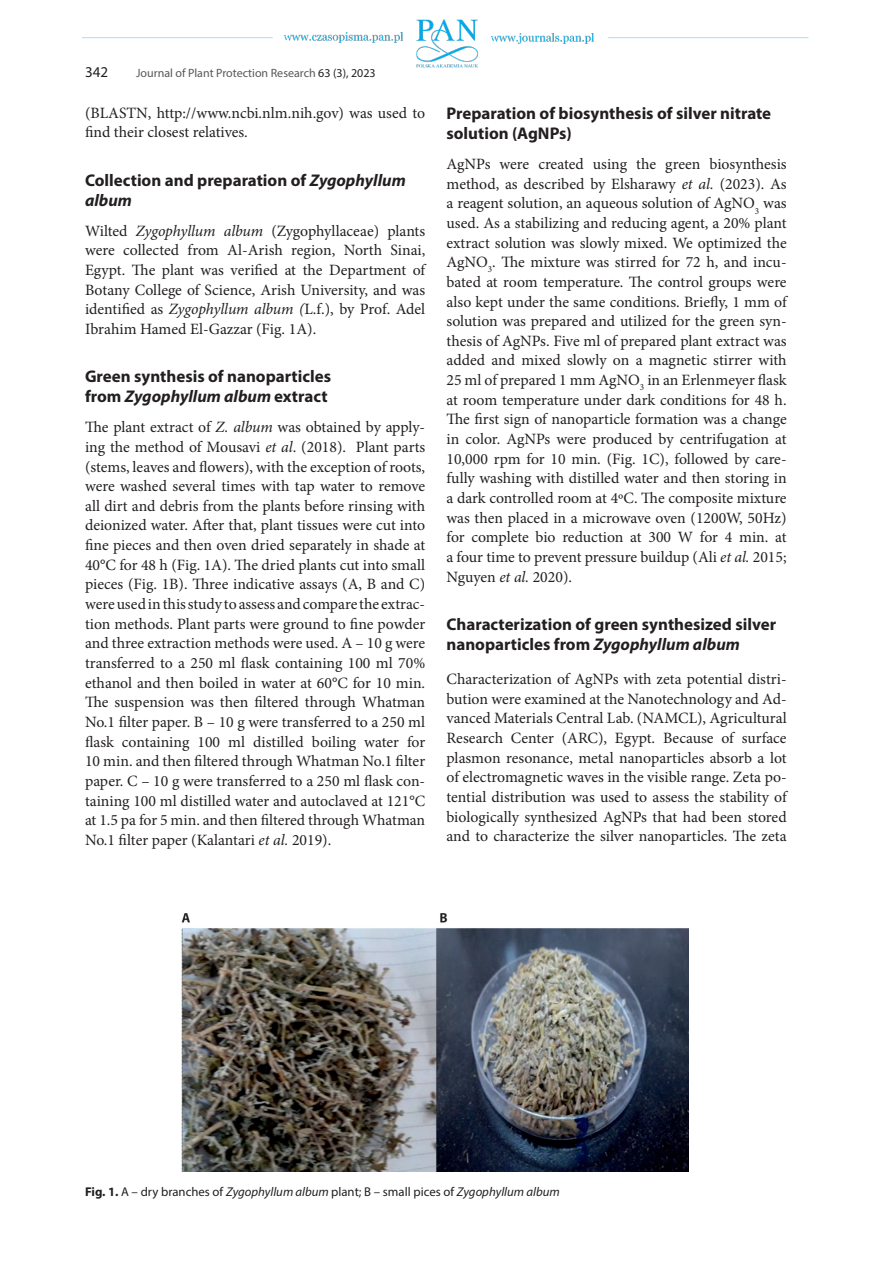
<style>
.page{position:relative;width:893px;height:1263px;background:#fff}
.page>*{position:absolute;margin:0;border:0;box-sizing:border-box;transform-origin:0 0}
._00_Śródtytuł_1_1{font:700 16.95px/19.6px "Myriad Pro";color:#231f20}
._00_Tekst{font:15.75px/19.6px "Minion Pro";color:#231f20;text-align:justify}
.t1{font:15px "Myriad Pro";color:#231f20}
._00_Podpis{font:12.75px "Myriad Pro";color:#231f20}
.t2{font:12px "Myriad Pro";color:#57585a}
.s1{color:#231f20}
.s2{font-style:italic}
.s3{font-weight:700}
</style>
<div class="page">
<img style="left:82px;top:19px;width:727px;height:49px">
<img style="left:181px;top:914px;width:507px;height:258px">
<p class="t1" style="left:85px;top:63px;width:25px">342</p>
<p class="t2" style="left:136px;top:66px;width:241px">Journal of Plant Protection Research <span class="s1">63 (3), 2023</span></p>
<p class="_00_Tekst" style="left:85px;top:103px;width:342px">(BLASTN, http://www.ncbi.nlm.nih.gov) was used to find their closest relatives.</p>
<p class="_00_Śródtytuł_1_1" style="left:85px;top:170px;width:322px">Collection and preparation of <span class="s2">Zygophyllum album</span></p>
<p class="_00_Tekst" style="left:85px;top:221px;width:342px">Wilted <span class="s2">Zygophyllum album</span> (Zygophyllaceae) plants were collected from Al-Arish region, North Sinai, Egypt. The plant was verified at the Department of Botany College of Science, Arish University, and was identified as <span class="s2">Zygophyllum album (</span>L.f.), by Prof. Adel Ibrahim Hamed El-Gazzar (Fig. 1A).</p>
<p class="_00_Śródtytuł_1_1" style="left:85px;top:366px;width:248px">Green synthesis of nanoparticles from <span class="s2">Zygophyllum album</span> extract</p>
<p class="_00_Tekst" style="left:85px;top:417px;width:342px">The plant extract of <span class="s2">Z. album</span> was obtained by apply&shy;ing the method of Mousavi <span class="s2">et al</span>. (2018). Plant parts (stems, leaves and flowers), with the exception of roots, were washed several times with tap water to remove all dirt and debris from the plants before rinsing with deionized water. After that, plant tissues were cut into fine pieces and then oven dried separately in shade at 40°C for 48 h (Fig. 1A). The dried plants cut into small pieces (Fig. 1B). Three indicative assays (A, B and C) were used in this study to assess and compare the extrac&shy;tion methods. Plant parts were ground to fine powder and three extraction methods were used. A – 10 g were transferred to a 250 ml flask containing 100 ml 70% ethanol and then boiled in water at 60°C for 10 min.<br>The suspension was then filtered through Whatman No.1 filter paper. B – 10 g were transferred to a 250 ml flask containing 100 ml distilled boiling water for 10 min. and then filtered through Whatman No.1 filter paper. C – 10 g were transferred to a 250 ml flask con&shy;taining 100 ml distilled water and autoclaved at 121°C at 1.5 pa for 5 min. and then filtered through Whatman No.1 filter paper (Kalantari <span class="s2">et al.</span> 2019).</p>
<p class="_00_Śródtytuł_1_1" style="left:446px;top:103px;width:326px">Preparation of biosynthesis of silver nitrate solution (AgNPs)</p>
<p class="_00_Tekst" style="left:446px;top:154px;width:342px">AgNPs were created using the green biosynthesis method, as described by Elsharawy <span class="s2">et al.</span> (2023). As a reagent solution, an aqueous solution of AgNO<sub>3</sub> was used. As a stabilizing and reducing agent, a 20% plant extract solution was slowly mixed. We optimized the AgNO<sub>3</sub>. The mixture was stirred for 72 h, and incu&shy;bated at room temperature. The control groups were also kept under the same conditions. Briefly, 1 mm of solution was prepared and utilized for the green syn&shy;thesis of AgNPs. Five ml of prepared plant extract was added and mixed slowly on a magnetic stirrer with 25 ml of prepared 1 mm AgNO<sub>3</sub> in an Erlenmeyer flask at room temperature under dark conditions for 48 h.<br>The first sign of nanoparticle formation was a change in color. AgNPs were produced by centrifugation at 10,000 rpm for 10 min. (Fig. 1C), followed by care&shy;fully washing with distilled water and then storing in a dark controlled room at 4ºC. The composite mixture was then placed in a microwave oven (1200W, 50Hz) for complete bio reduction at 300 W for 4 min. at a four time to prevent pressure buildup (Ali <span class="s2">et al.</span> 2015; Nguyen <span class="s2">et al.</span> 2020).</p>
<p class="_00_Śródtytuł_1_1" style="left:446px;top:614px;width:331px">Characterization of green synthesized silver nanoparticles from <span class="s2">Zygophyllum album</span></p>
<p class="_00_Tekst" style="left:446px;top:669px;width:342px">Characterization of AgNPs with zeta potential distri&shy;bution were examined at the Nanotechnology and Ad&shy;vanced Materials Central Lab. (NAMCL), Agricultural Research Center (ARC), Egypt. Because of surface plasmon resonance, metal nanoparticles absorb a lot of electromagnetic waves in the visible range. Zeta po&shy;tential distribution was used to assess the stability of biologically synthesized AgNPs that had been stored and to characterize the silver nanoparticles. The zeta</p>
<p class="_00_Podpis" style="left:85px;top:1184px;width:476px"><span class="s3">Fig. 1.</span> A – dry branches of <span class="s2">Zygophyllum album</span> plant; B – small pices of <span class="s2">Zygophyllum album</span></p>
</div>
